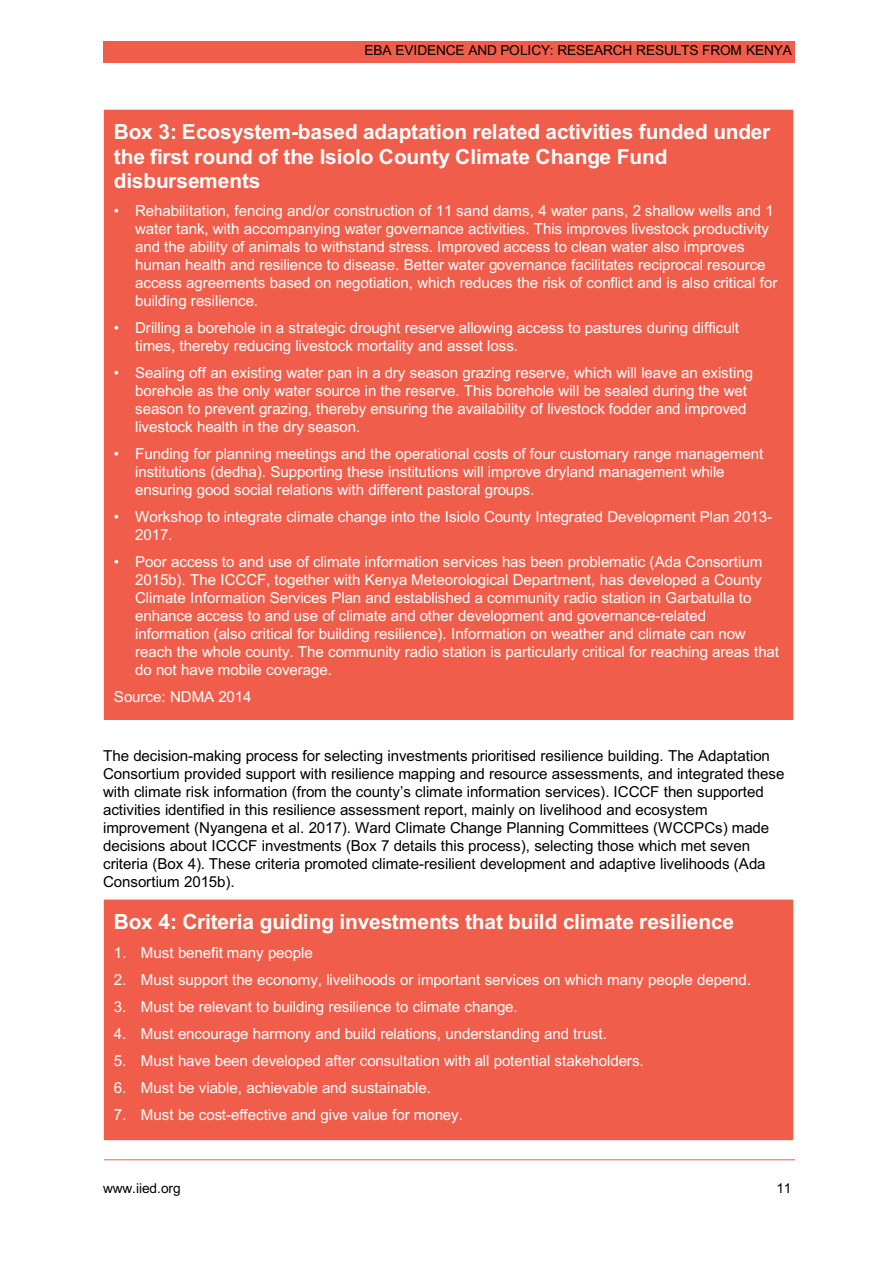
<style>
.page{position:relative;width:893px;height:1263px;background:#fff}
.page>*{position:absolute;margin:0;border:0;box-sizing:border-box;transform-origin:0 0}
.t1{font:700 20.85px/24.2px "Arial";letter-spacing:-.005em;color:#fff}
.t2{font:15.15px/18px "Arial";letter-spacing:-.01em;color:#fff}
.t3{font:15.15px/18px "Arial";letter-spacing:-.01em;color:#000}
.t4{font:13.65px "Arial";letter-spacing:-.01em;color:#000}
</style>
<div class="page">
<hr style="left:104px;top:1159px;width:691px;height:1px;background:#f05e4b">
<div style="left:104px;top:42px;width:691px;height:21px;background:#f05e4b"></div>
<div style="left:104px;top:110px;width:689px;height:609px;background:#f05e4b"></div>
<div style="left:104px;top:900px;width:689px;height:239px;background:#f05e4b"></div>
<div style="left:104px;top:899px;width:689px;height:241px;border:1px solid #f05e4b"></div>
<p class="t4" style="left:364px;top:43px;width:429px">EBA EVIDENCE AND POLICY: RESEARCH RESULTS FROM KENYA</p>
<h1 class="t1" style="left:114px;top:120px;width:658px">Box 3: Ecosystem-based adaptation related activities funded under the first round of the Isiolo County Climate Change Fund disbursements</h1>
<p class="t2" style="left:135px;top:202px;width:644px;text-indent:-21px">• Rehabilitation, fencing and/or construction of 11 sand dams, 4 water pans, 2 shallow wells and 1 water tank, with accompanying water governance activities. This improves livestock productivity and the ability of animals to withstand stress. Improved access to clean water also improves human health and resilience to disease. Better water governance facilitates reciprocal resource access agreements based on negotiation, which reduces the risk of conflict and is also critical for building resilience.</p>
<p class="t2" style="left:135px;top:319px;width:605px;text-indent:-21px">• Drilling a borehole in a strategic drought reserve allowing access to pastures during difficult times, thereby reducing livestock mortality and asset loss.</p>
<p class="t2" style="left:135px;top:364px;width:619px;text-indent:-21px">• Sealing off an existing water pan in a dry season grazing reserve, which will leave an existing borehole as the only water source in the reserve. This borehole will be sealed during the wet season to prevent grazing, thereby ensuring the availability of livestock fodder and improved livestock health in the dry season.</p>
<p class="t2" style="left:135px;top:445px;width:630px;text-indent:-21px">• Funding for planning meetings and the operational costs of four customary range management institutions (dedha). Supporting these institutions will improve dryland management while ensuring good social relations with different pastoral groups.</p>
<p class="t2" style="left:135px;top:508px;width:638px;text-indent:-21px">• Workshop to integrate climate change into the Isiolo County Integrated Development Plan 2013-<br>2017.</p>
<p class="t2" style="left:135px;top:553px;width:645px;text-indent:-21px">• Poor access to and use of climate information services has been problematic (Ada Consortium 2015b). The ICCCF, together with Kenya Meteorological Department, has developed a County Climate Information Services Plan and established a community radio station in Garbatulla to enhance access to and use of climate and other development and governance-related information (also critical for building resilience). Information on weather and climate can now reach the whole county. The community radio station is particularly critical for reaching areas that do not have mobile coverage.</p>
<p class="t2" style="left:114px;top:688px;width:139px">Source: NDMA 2014</p>
<p class="t3" style="left:103px;top:746px;width:683px">The decision-making process for selecting investments prioritised resilience building. The Adaptation Consortium provided support with resilience mapping and resource assessments, and integrated these with climate risk information (from the county’s climate information services). ICCCF then supported activities identified in this resilience assessment report, mainly on livelihood and ecosystem improvement (Nyangena et al. 2017). Ward Climate Change Planning Committees (WCCPCs) made decisions about ICCCF investments (Box 7 details this process), selecting those which met seven criteria (Box 4). These criteria promoted climate-resilient development and adaptive livelihoods (Ada Consortium 2015b).</p>
<h1 class="t1" style="left:114px;top:910px;width:622px">Box 4: Criteria guiding investments that build climate resilience</h1>
<p class="t2" style="left:114px;top:943px;width:200px">1. Must benefit many people</p>
<p class="t2" style="left:114px;top:970px;width:639px">2. Must support the economy, livelihoods or important services on which many people depend.</p>
<p class="t2" style="left:114px;top:997px;width:405px">3. Must be relevant to building resilience to climate change.</p>
<p class="t2" style="left:114px;top:1024px;width:495px">4. Must encourage harmony and build relations, understanding and trust.</p>
<p class="t2" style="left:114px;top:1051px;width:531px">5. Must have been developed after consultation with all potential stakeholders.</p>
<p class="t2" style="left:114px;top:1078px;width:319px">6. Must be viable, achievable and sustainable.</p>
<p class="t2" style="left:114px;top:1105px;width:351px">7. Must be cost-effective and give value for money.</p>
<p class="t4" style="left:103px;top:1180px;width:79px">www.iied.org</p>
<p class="t4" style="left:776px;top:1180px;width:17px">11</p>
</div>
